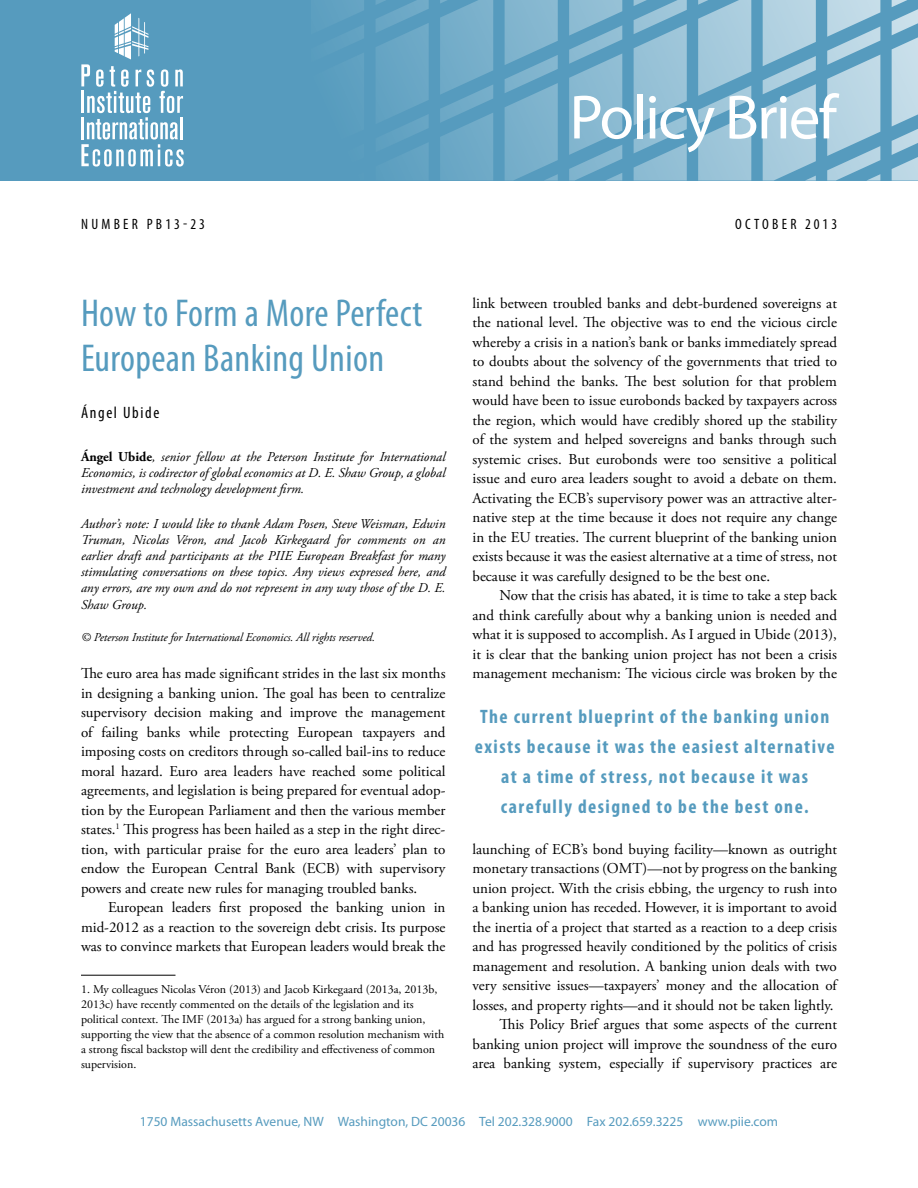
<style>
.page{position:relative;width:918px;height:1188px;background:#fff}
.page>*{position:absolute;margin:0;border:0;box-sizing:border-box;transform-origin:0 0}
.t1{font:63px "Myriad Pro";letter-spacing:-.03em;color:#fff}
.t2{font:condensed 39px/45px "Myriad Pro";letter-spacing:.01em;color:#569bbe}
.t3{font:700 condensed 19.5px/30px "Myriad Pro";letter-spacing:.075em;color:#569bbe;text-align:center}
.t4{font:condensed 16.5px "Myriad Pro";letter-spacing:.1em;color:#000}
.t5{font:15px/19.5px "Adobe Garamond Pro";color:#000;text-align:justify}
.t6{font:condensed 15px "Myriad Pro";letter-spacing:.22em;color:#000}
.t7{font:italic 13.5px/16.2px "Adobe Garamond Pro";color:#000;text-align:justify}
.t8{font:13.5px "Myriad Pro";color:#569bbe}
.t9{font:12px/15px "Adobe Garamond Pro";color:#000}
.t10{font:italic 12px "Adobe Garamond Pro";letter-spacing:-.01em;color:#000}
.s1{font-weight:700;font-style:normal}
</style>
<div class="page">
<div style="left:0;top:0;width:918px;height:181px;background:#569bbe"></div>
<svg style="left:331px;top:0;width:587px;height:181px"></svg>
<svg style="left:81px;top:13px;width:103px;height:154px"></svg>
<hr style="left:81px;top:975px;width:95px;height:1px;background:#000">
<h1 class="t1" style="left:569px;top:78px;width:269px">Policy Brief</h1>
<p class="t6" style="left:81px;top:215px;width:125px">Number PB13-23</p>
<p class="t6" style="left:735px;top:215px;width:104px">October 2013</p>
<h2 class="t2" style="left:81px;top:290px;width:343px">How to Form a More Perfect<br>European Banking Union</h2>
<p class="t4" style="left:81px;top:402px;width:80px">Ángel Ubide</p>
<p class="t7" style="left:81px;top:449px;width:366px"><span class="s1">Ángel Ubide</span>, senior fellow at the Peterson Institute for International Economics, is codirector of global economics at D. E. Shaw Group, a global investment and technology development firm.</p>
<p class="t7" style="left:81px;top:516px;width:366px">Author’s note: I would like to thank Adam Posen, Steve Weisman, Edwin Truman, Nicolas Véron, and Jacob Kirkegaard for comments on an earlier draft and participants at the PIIE European Breakfast for many stimulating conversations on these topics. Any views expressed here, and any errors, are my own and do not represent in any way those of the D. E.<br>Shaw Group.</p>
<p class="t10" style="left:81px;top:630px;width:296px">© Peterson Institute for International Economics. All rights reserved.</p>
<p class="t5" style="left:81px;top:664px;width:366px">The euro area has made significant strides in the last six months in designing a banking union. The goal has been to centralize supervisory decision making and improve the management of failing banks while protecting European taxpayers and imposing costs on creditors through so-called bail-ins to reduce moral hazard. Euro area leaders have reached some political agreements, and legislation is being prepared for eventual adop&shy;tion by the European Parliament and then the various member states.<sup>1</sup> This progress has been hailed as a step in the right direc&shy;tion, with particular praise for the euro area leaders’ plan to endow the European Central Bank (ECB) with supervisory powers and create new rules for managing troubled banks.</p>
<p class="t5" style="left:81px;top:898px;width:366px;text-indent:27px">European leaders first proposed the banking union in mid-2012 as a reaction to the sovereign debt crisis. Its purpose was to convince markets that European leaders would break the</p>
<p class="t9" style="left:81px;top:983px;width:365px">1. My colleagues Nicolas Véron (2013) and Jacob Kirkegaard (2013a, 2013b, 2013c) have recently commented on the details of the legislation and its political context. The IMF (2013a) has argued for a strong banking union, supporting the view that the absence of a common resolution mechanism with a strong fiscal backstop will dent the credibility and effectiveness of common supervision.</p>
<p class="t5" style="left:472px;top:294px;width:366px">link between troubled banks and debt-burdened sovereigns at the national level. The objective was to end the vicious circle whereby a crisis in a nation’s bank or banks immediately spread to doubts about the solvency of the governments that tried to stand behind the banks. The best solution for that problem would have been to issue eurobonds backed by taxpayers across the region, which would have credibly shored up the stability of the system and helped sovereigns and banks through such systemic crises. But eurobonds were too sensitive a political issue and euro area leaders sought to avoid a debate on them.<br>Activating the ECB’s supervisory power was an attractive alter&shy;native step at the time because it does not require any change in the EU treaties. The current blueprint of the banking union exists because it was the easiest alternative at a time of stress, not because it was carefully designed to be the best one.</p>
<p class="t5" style="left:472px;top:586px;width:366px;text-indent:27px">Now that the crisis has abated, it is time to take a step back and think carefully about why a banking union is needed and what it is supposed to accomplish. As I argued in Ubide (2013), it is clear that the banking union project has not been a crisis management mechanism: The vicious circle was broken by the</p>
<h3 class="t3" style="left:475px;top:701px;width:361px">The current blueprint of the banking union exists because it was the easiest alternative at a time of stress, not because it was carefully designed to be the best one.</h3>
<p class="t5" style="left:472px;top:840px;width:366px;text-align:right">launching of ECB’s bond buying facility—known as outright monetary transactions (OMT)—not by progress on the banking union project. With the crisis ebbing, the urgency to rush into a banking union has receded. However, it is important to avoid the inertia of a project that started as a reaction to a deep crisis and has progressed heavily conditioned by the politics of crisis management and resolution. A banking union deals with two very sensitive issues—taxpayers’ money and the allocation of losses, and property rights—and it should not be taken lightly.<br>This Policy Brief argues that some aspects of the current banking union project will improve the soundness of the euro area banking system, especially if supervisory practices are</p>
<p class="t8" style="left:140px;top:1113px;width:640px">1750 Massachusetts Avenue, NW Washington, DC 20036 Tel 202.328.9000 Fax 202.659.3225 www.piie.com</p>
</div>
